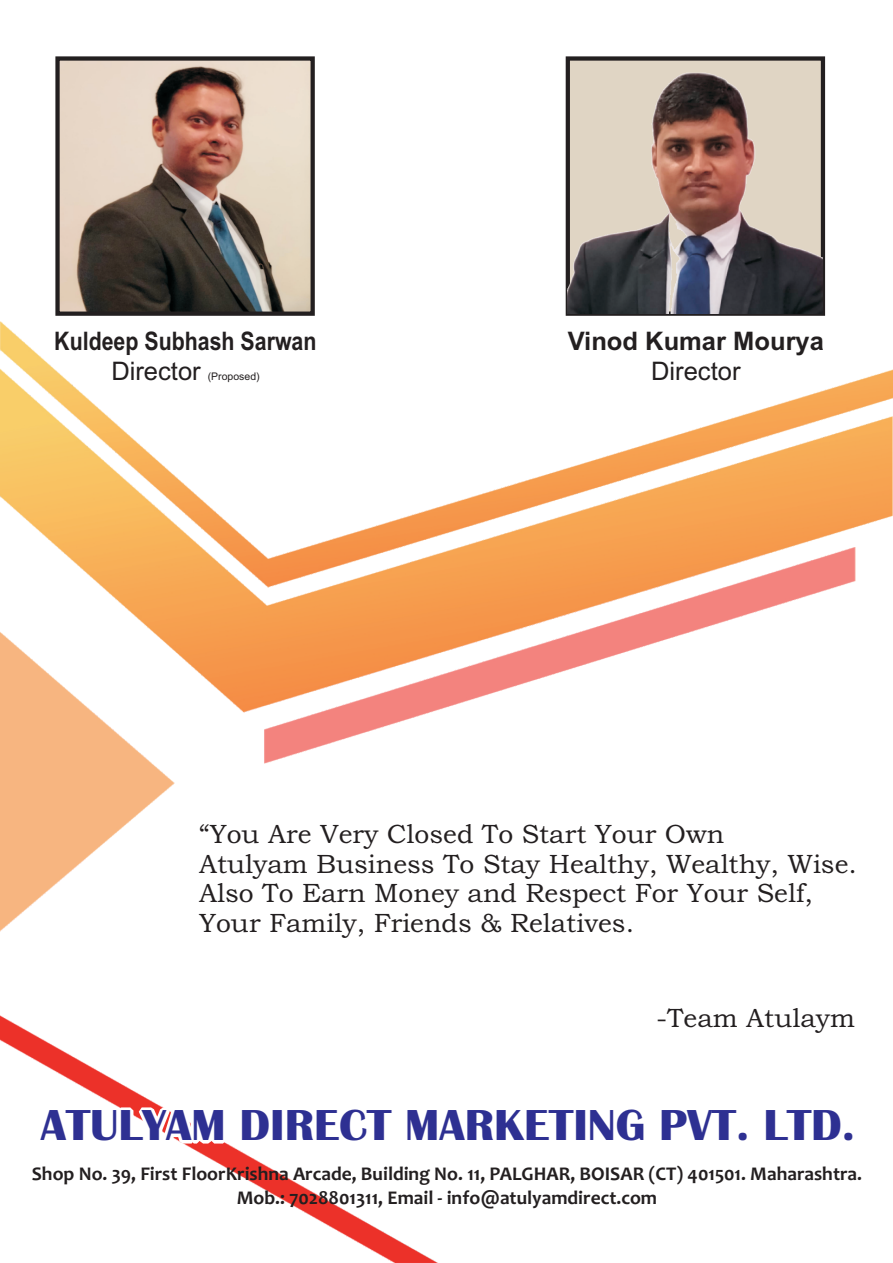
<style>
.page{position:relative;width:893px;height:1263px;background:#fff}
.page>*{position:absolute;margin:0;border:0;box-sizing:border-box;transform-origin:0 0}
.t1{font:700 45px "Britannic";color:#2e3092;scale:1.04 1}
.t2{font:26.55px/29.8px "Bookman Old Style";color:#231f20}
.t3{font:700 25.5px "Arial";color:#231f20;scale:.84 1}
.t4{font:25.5px "Arial";color:#231f20}
.t5{font:700 25.5px "Arial";color:#231f20}
.t6{font:700 19.5px/23.9px "Candara";color:#231f20;text-align:center}
.t7{font:10.5px "Arial";color:#231f20}
</style>
<div class="page">
<img style="left:0;top:322px;width:893px;height:941px">
<img style="left:60px;top:61px;width:250px;height:250px">
<div style="left:55px;top:56px;width:260px;height:260px;border:4px solid #231f20"></div>
<svg style="left:565px;top:56px;width:261px;height:260px;fill:#231f20"></svg>
<img style="left:568px;top:59px;width:255px;height:255px">
<p class="t3" style="left:54px;top:332px;width:314px">Kuldeep Subhash Sarwan</p>
<p class="t4" style="left:111px;top:361px;width:91px">Director</p>
<p class="t7" style="left:208px;top:372px;width:53px">(Proposed)</p>
<p class="t5" style="left:568px;top:332px;width:258px">Vinod Kumar Mourya</p>
<p class="t4" style="left:651px;top:361px;width:91px">Director</p>
<p class="t2" style="left:199px;top:821px;width:659px">“You Are Very Closed To Start Your Own<br>Atulyam Business To Stay Healthy, Wealthy, Wise.<br>Also To Earn Money and Respect For Your Self, Your Family, Friends &amp; Relatives.</p>
<p class="t2" style="left:657px;top:1006px;width:200px">-Team Atulaym</p>
<h1 class="t1" style="left:41px;top:1110px;width:785px">ATULYAM DIRECT MARKETING PVT. LTD.</h1>
<p class="t6" style="left:32px;top:1163px;width:832px">Shop No. 39, First FloorKrishna Arcade, Building No. 11, PALGHAR, BOISAR (CT) 401501. Maharashtra.<br>Mob.: 7028801311, Email - info@atulyamdirect.com</p>
</div>
